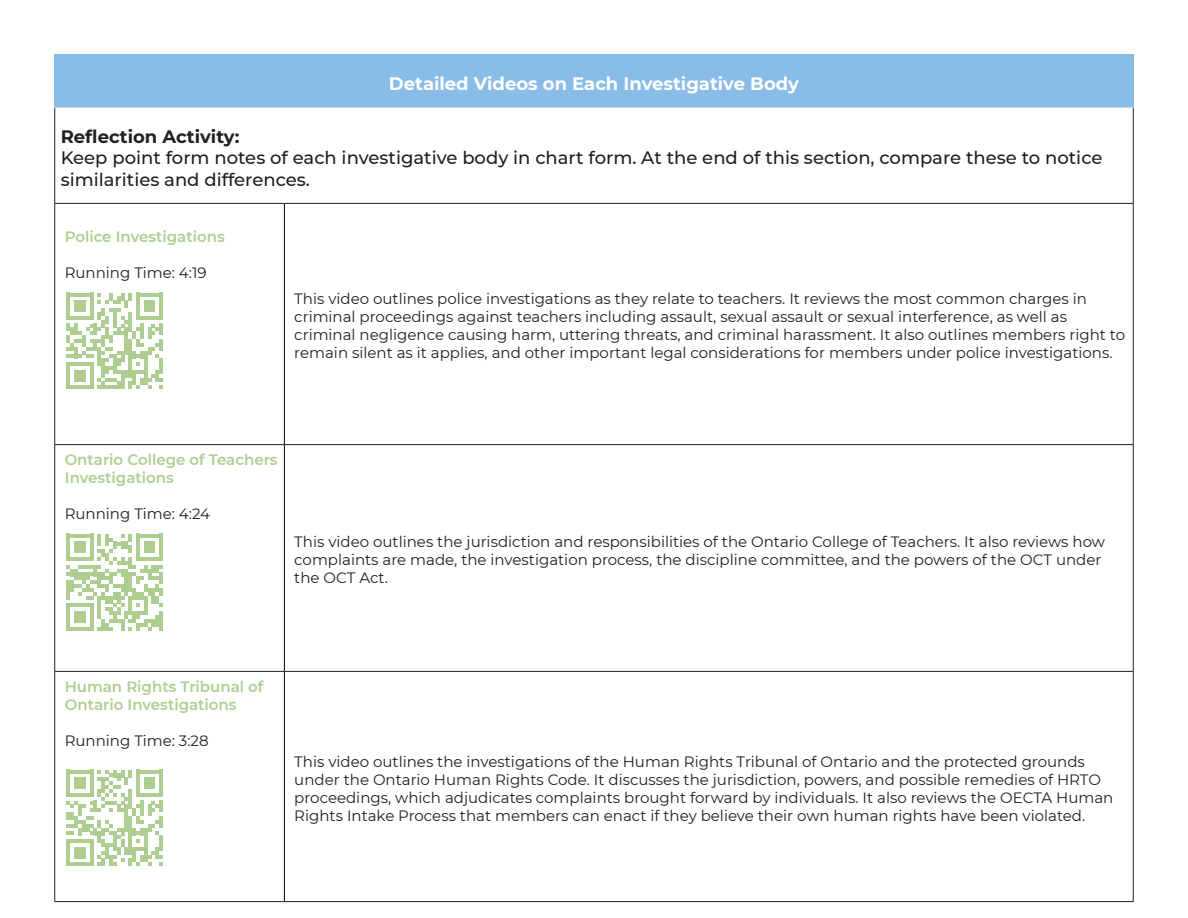
<style>
.page{position:relative;width:1188px;height:918px;background:#fff}
.page>*{position:absolute;margin:0;border:0;box-sizing:border-box;transform-origin:0 0}
.t1{font:500 18px/21.6px "Montserrat";color:#231f20}
.t2{font:700 18px "Montserrat";color:#fff}
.t3{font:700 18px "Montserrat";color:#231f20}
.t4{font:15px/18px "Montserrat";color:#231f20}
.t5{font:600 15px/18px "Montserrat";color:#aece91}
</style>
<div class="page">
<div style="left:55px;top:54px;width:1078px;height:54px;background:#89bce6"></div>
<hr style="left:284px;top:204px;width:1px;height:240px;background:#000">
<hr style="left:284px;top:445px;width:1px;height:226px;background:#000">
<hr style="left:284px;top:672px;width:1px;height:229px;background:#000">
<hr style="left:54px;top:204px;width:1px;height:240px;background:#231f20">
<hr style="left:1133px;top:204px;width:1px;height:240px;background:#231f20">
<hr style="left:54px;top:445px;width:1px;height:226px;background:#231f20">
<hr style="left:1133px;top:445px;width:1px;height:226px;background:#231f20">
<hr style="left:54px;top:672px;width:1px;height:229px;background:#231f20">
<hr style="left:1133px;top:672px;width:1px;height:229px;background:#231f20">
<hr style="left:54px;top:901px;width:230px;height:1px;background:#231f20">
<hr style="left:284px;top:901px;width:850px;height:1px;background:#231f20">
<hr style="left:54px;top:444px;width:230px;height:1px;background:#231f20">
<hr style="left:284px;top:444px;width:850px;height:1px;background:#231f20">
<hr style="left:54px;top:671px;width:230px;height:1px;background:#231f20">
<hr style="left:284px;top:671px;width:850px;height:1px;background:#231f20">
<hr style="left:54px;top:108px;width:1px;height:95px;background:#231f20">
<hr style="left:1133px;top:108px;width:1px;height:95px;background:#231f20">
<hr style="left:54px;top:203px;width:230px;height:1px;background:#231f20">
<hr style="left:284px;top:203px;width:850px;height:1px;background:#231f20">
<hr style="left:54px;top:54px;width:2px;height:54px;background:#89bce6">
<hr style="left:1132px;top:54px;width:2px;height:54px;background:#89bce6">
<svg style="left:66px;top:293px;width:97px;height:96px"></svg>
<svg style="left:66px;top:534px;width:97px;height:96px"></svg>
<svg style="left:66px;top:770px;width:97px;height:96px"></svg>
<p class="t2" style="left:389px;top:70px;width:412px">Detailed Videos on Each Investigative Body</p>
<p class="t3" style="left:61px;top:123px;width:180px">Reflection Activity:</p>
<p class="t1" style="left:61px;top:147px;width:1043px">Keep point form notes of each investigative body in chart form. At the end of this section, compare these to notice similarities and differences.</p>
<p class="t5" style="left:65px;top:227px;width:162px">Police Investigations</p>
<p class="t4" style="left:65px;top:263px;width:143px">Running Time: 4:19</p>
<p class="t4" style="left:294px;top:289px;width:832px">This video outlines police investigations as they relate to teachers. It reviews the most common charges in criminal proceedings against teachers including assault, sexual assault or sexual interference, as well as criminal negligence causing harm, uttering threats, and criminal harassment. It also outlines members right to remain silent as it applies, and other important legal considerations for members under police investigations.</p>
<p class="t5" style="left:65px;top:450px;width:215px">Ontario College of Teachers<br>Investigations</p>
<p class="t4" style="left:65px;top:504px;width:147px">Running Time: 4:24</p>
<p class="t4" style="left:294px;top:532px;width:812px">This video outlines the jurisdiction and responsibilities of the Ontario College of Teachers. It also reviews how complaints are made, the investigation process, the discipline committee, and the powers of the OCT under the OCT Act.</p>
<p class="t5" style="left:65px;top:677px;width:200px">Human Rights Tribunal of<br>Ontario Investigations</p>
<p class="t4" style="left:65px;top:731px;width:145px">Running Time: 3:28</p>
<p class="t4" style="left:294px;top:752px;width:821px">This video outlines the investigations of the Human Rights Tribunal of Ontario and the protected grounds under the Ontario Human Rights Code. It discusses the jurisdiction, powers, and possible remedies of HRTO proceedings, which adjudicates complaints brought forward by individuals. It also reviews the OECTA Human Rights Intake Process that members can enact if they believe their own human rights have been violated.</p>
</div>
